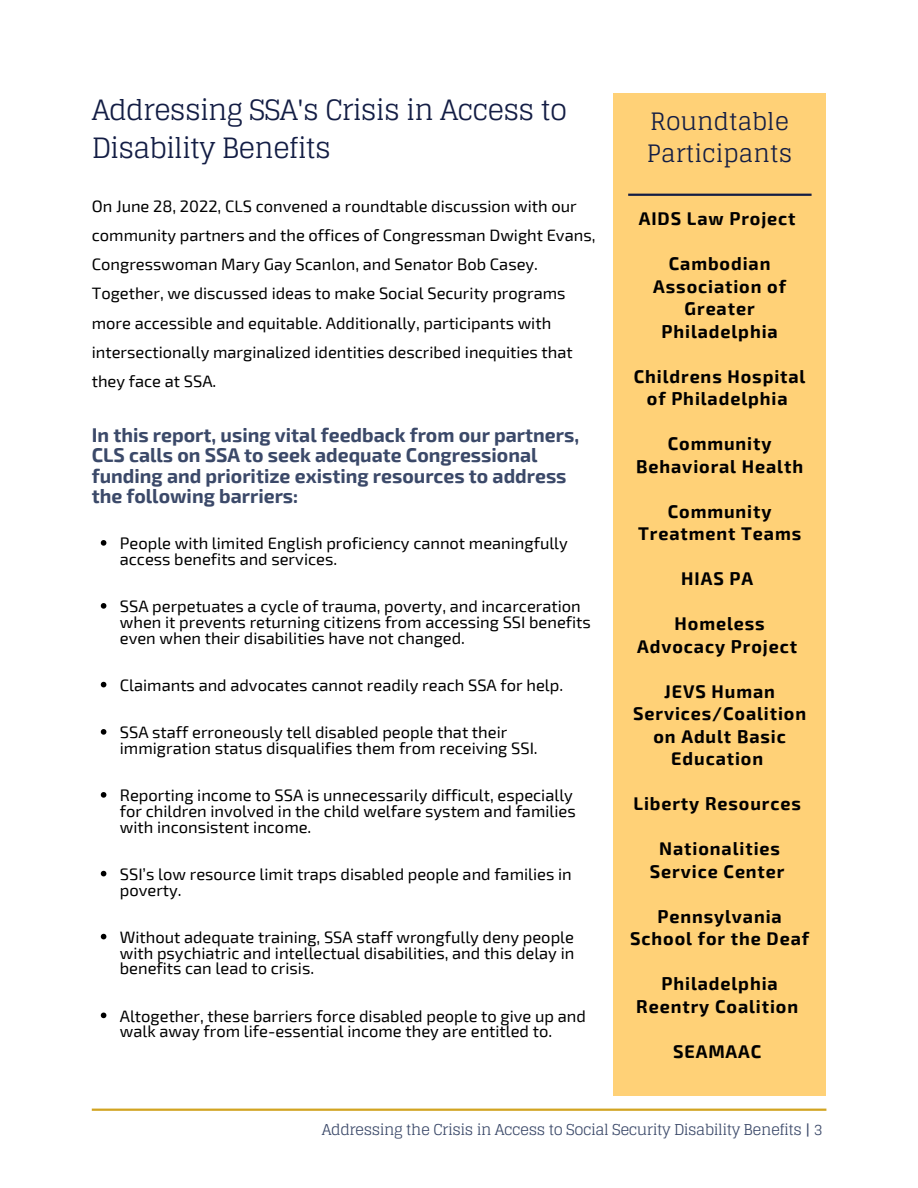
<style>
.page{position:relative;width:918px;height:1188px;background:#fff}
.page>*{position:absolute;margin:0;border:0;box-sizing:border-box;transform-origin:0 0}
.t1{font:28.05px/38.2px "Glegoo";letter-spacing:-.03em;color:#131d44}
.t2{font:24px/32.7px "Glegoo";color:#131d44}
.t3{font:700 19.5px/20.2px "Exo 2";color:#3b4969}
.t4{font:700 18px/22.5px "Exo 2";letter-spacing:.05em;color:#000;text-align:center}
.t5{font:16.5px/15.8px "Exo 2";color:#000}
.t6{font:15px "Glegoo";letter-spacing:-.03em;color:#3b4969}
</style>
<div class="page">
<svg style="left:101px;top:540px;width:5px;height:6px"></svg>
<svg style="left:101px;top:603px;width:5px;height:6px"></svg>
<svg style="left:101px;top:682px;width:5px;height:5px"></svg>
<svg style="left:101px;top:729px;width:5px;height:6px"></svg>
<svg style="left:101px;top:792px;width:5px;height:6px"></svg>
<svg style="left:101px;top:871px;width:5px;height:5px"></svg>
<svg style="left:101px;top:934px;width:5px;height:5px"></svg>
<svg style="left:101px;top:1013px;width:5px;height:5px"></svg>
<div style="left:613px;top:93px;width:213px;height:1003px;background:#ffd177"></div>
<hr style="left:628px;top:194px;width:184px;height:2px;background:#131d44">
<hr style="left:92px;top:1109px;width:734px;height:2px;background:#d2a421">
<h1 class="t1" style="left:92px;top:91px;width:477px">Addressing SSA's Crisis in Access to<br>Disability Benefits</h1>
<p class="t5" style="left:92px;top:190px;width:505px;line-height:29.2px">On June 28, 2022, CLS convened a roundtable discussion with our community partners and the offices of Congressman Dwight Evans, Congresswoman Mary Gay Scanlon, and Senator Bob Casey.<br>Together, we discussed ideas to make Social Security programs more accessible and equitable. Additionally, participants with intersectionally marginalized identities described inequities that they face at SSA.</p>
<p class="t3" style="left:92px;top:424px;width:489px">In this report, using vital feedback from our partners, CLS calls on SSA to seek adequate Congressional funding and prioritize existing resources to address the following barriers:</p>
<p class="t5" style="left:120px;top:535px;width:450px">People with limited English proficiency cannot meaningfully access benefits and services.</p>
<p class="t5" style="left:120px;top:598px;width:473px">SSA perpetuates a cycle of trauma, poverty, and incarceration when it prevents returning citizens from accessing SSI benefits even when their disabilities have not changed.</p>
<p class="t5" style="left:120px;top:676px;width:445px">Claimants and advocates cannot readily reach SSA for help.</p>
<p class="t5" style="left:120px;top:724px;width:419px">SSA staff erroneously tell disabled people that their immigration status disqualifies them from receiving SSI.</p>
<p class="t5" style="left:120px;top:787px;width:457px">Reporting income to SSA is unnecessarily difficult, especially for children involved in the child welfare system and families with inconsistent income.</p>
<p class="t5" style="left:120px;top:865px;width:453px">SSI’s low resource limit traps disabled people and families in poverty.</p>
<p class="t5" style="left:120px;top:928px;width:456px;text-align:justify">Without adequate training, SSA staff wrongfully deny people with psychiatric and intellectual disabilities, and this delay in benefits can lead to crisis.</p>
<p class="t5" style="left:120px;top:1007px;width:467px">Altogether, these barriers force disabled people to give up and walk away from life-essential income they are entitled to.</p>
<h2 class="t2" style="left:647px;top:105px;width:147px">Roundtable<br>Participants</h2>
<p class="t4" style="left:639px;top:207px;width:158px">AIDS Law Project</p>
<p class="t4" style="left:653px;top:252px;width:134px">Cambodian<br>Association of<br>Greater<br>Philadelphia</p>
<p class="t4" style="left:634px;top:364px;width:173px">Childrens Hospital of Philadelphia</p>
<p class="t4" style="left:636px;top:432px;width:168px">Community<br>Behavioral Health</p>
<p class="t4" style="left:638px;top:499px;width:165px">Community<br>Treatment Teams</p>
<p class="t4" style="left:681px;top:567px;width:73px">HIAS PA</p>
<p class="t4" style="left:637px;top:612px;width:161px">Homeless<br>Advocacy Project</p>
<p class="t4" style="left:633px;top:679px;width:175px">JEVS Human<br>Services/Coalition on Adult Basic<br>Education</p>
<p class="t4" style="left:634px;top:792px;width:169px">Liberty Resources</p>
<p class="t4" style="left:650px;top:837px;width:136px">Nationalities<br>Service Center</p>
<p class="t4" style="left:630px;top:904px;width:180px">Pennsylvania<br>School for the Deaf</p>
<p class="t4" style="left:636px;top:972px;width:163px">Philadelphia<br>Reentry Coalition</p>
<p class="t4" style="left:673px;top:1039px;width:90px">SEAMAAC</p>
<p class="t6" style="left:322px;top:1121px;width:502px">Addressing the Crisis in Access to Social Security Disability Benefits | 3</p>
</div>
